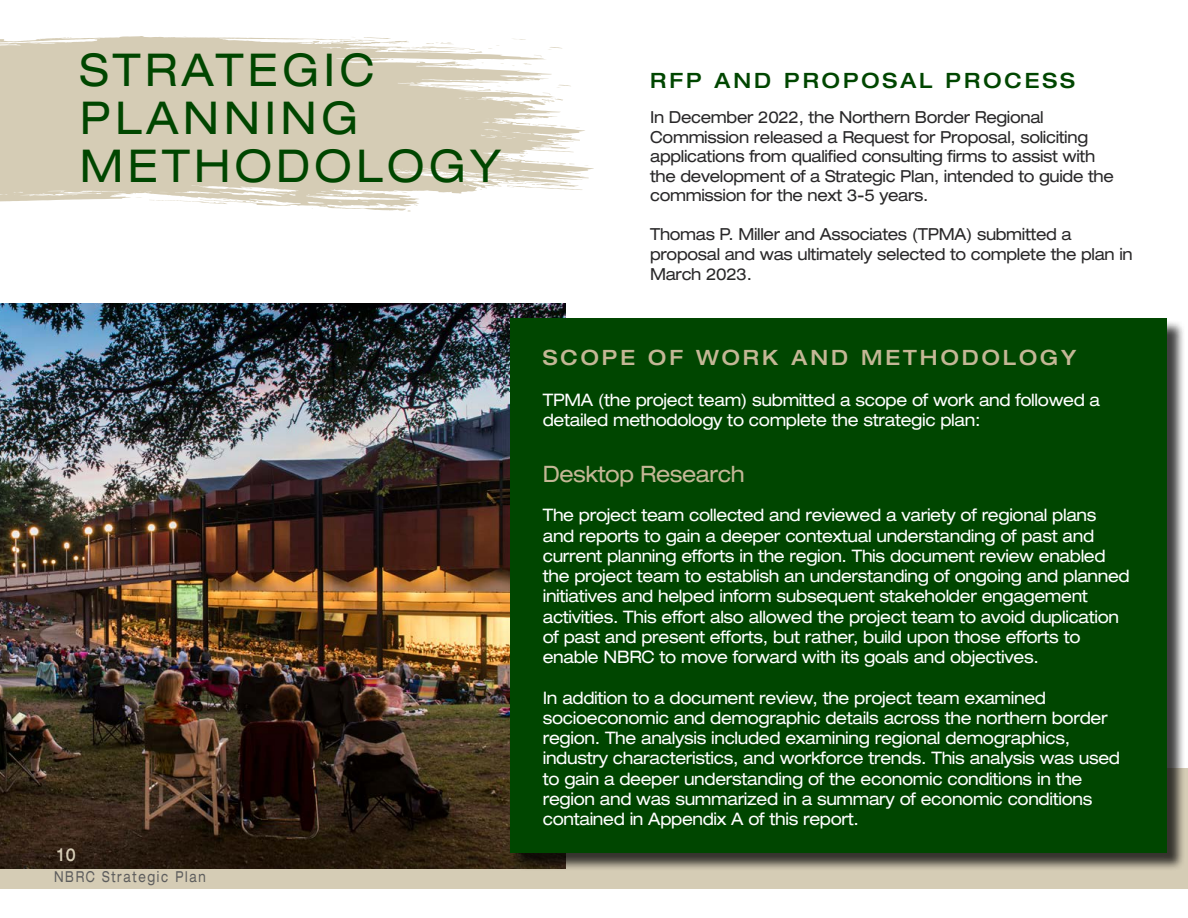
<style>
.page{position:relative;width:1188px;height:918px;background:#fff}
.page>*{position:absolute;margin:0;border:0;box-sizing:border-box;transform-origin:0 0}
.t1{font:expanded 45px/48px "Helvetica Neue LT Pro";letter-spacing:.1em;color:#004600;scale:.95 1}
.t2{font:expanded 22.5px "Helvetica Neue LT Pro";letter-spacing:-.02em;color:#c4b796;scale:.95 1}
.t3{font:500 expanded 21px "Helvetica Neue LT Pro";letter-spacing:.15em;color:#c4b796;scale:.95 1}
.t4{font:500 expanded 21px "Helvetica Neue LT Pro";letter-spacing:.15em;color:#004600;scale:.95 1}
.t5{font:500 expanded 18px "Helvetica Neue LT Pro";color:#d6cdb6;scale:.75 1}
.t6{font:expanded 17.1px/20.2px "Helvetica Neue LT Pro";letter-spacing:-.02em;color:#fff;scale:.95 1}
.t7{font:expanded 16.5px/19.5px "Helvetica Neue LT Pro";letter-spacing:-.02em;color:#292829;scale:.95 1}
.t8{font:expanded 15px "Helvetica Neue LT Pro";letter-spacing:.15em;color:#5d5d5d;scale:.75 1}
</style>
<div class="page">
<div style="left:0;top:768px;width:1188px;height:121px;background:#d5ccb5"></div>
<img style="left:0;top:303px;width:566px;height:565px">
<div style="left:512px;top:320px;width:673px;height:551px;background:#000;opacity:.75"></div>
<div style="left:510px;top:318px;width:656px;height:534px;background:#004600"></div>
<svg style="left:0;top:36px;width:594px;height:176px;fill:#d5ccb5"></svg>
<h1 class="t1" style="left:80px;top:45px;width:445px">STRATEGIC<br>PLANNING<br>METHODOLOGY</h1>
<p class="t5" style="left:57px;top:843px;width:27px">10</p>
<p class="t8" style="left:54px;top:867px;width:204px">NBRC Strategic Plan</p>
<p class="t4" style="left:650px;top:67px;width:449px">RFP AND PROPOSAL PROCESS</p>
<p class="t7" style="left:650px;top:107px;width:490px">In December 2022, the Northern Border Regional Commission released a Request for Proposal, soliciting applications from qualified consulting firms to assist with the development of a Strategic Plan, intended to guide the commission for the next 3-5 years.</p>
<p class="t7" style="left:650px;top:224px;width:509px">Thomas P. Miller and Associates (TPMA) submitted a proposal and was ultimately selected to complete the plan in<br>March 2023.</p>
<p class="t3" style="left:543px;top:344px;width:563px">SCOPE OF WORK AND METHODOLOGY</p>
<p class="t6" style="left:543px;top:389px;width:588px">TPMA (the project team) submitted a scope of work and followed a detailed methodology to complete the strategic plan:</p>
<h2 class="t2" style="left:543px;top:459px;width:214px">Desktop Research</h2>
<p class="t6" style="left:543px;top:505px;width:619px">The project team collected and reviewed a variety of regional plans and reports to gain a deeper contextual understanding of past and current planning efforts in the region. This document review enabled the project team to establish an understanding of ongoing and planned initiatives and helped inform subsequent stakeholder engagement activities. This effort also allowed the project team to avoid duplication of past and present efforts, but rather, build upon those efforts to enable NBRC to move forward with its goals and objectives.</p>
<p class="t6" style="left:543px;top:687px;width:609px">In addition to a document review, the project team examined socioeconomic and demographic details across the northern border region. The analysis included examining regional demographics, industry characteristics, and workforce trends. This analysis was used to gain a deeper understanding of the economic conditions in the region and was summarized in a summary of economic conditions contained in Appendix A of this report.</p>
</div>
